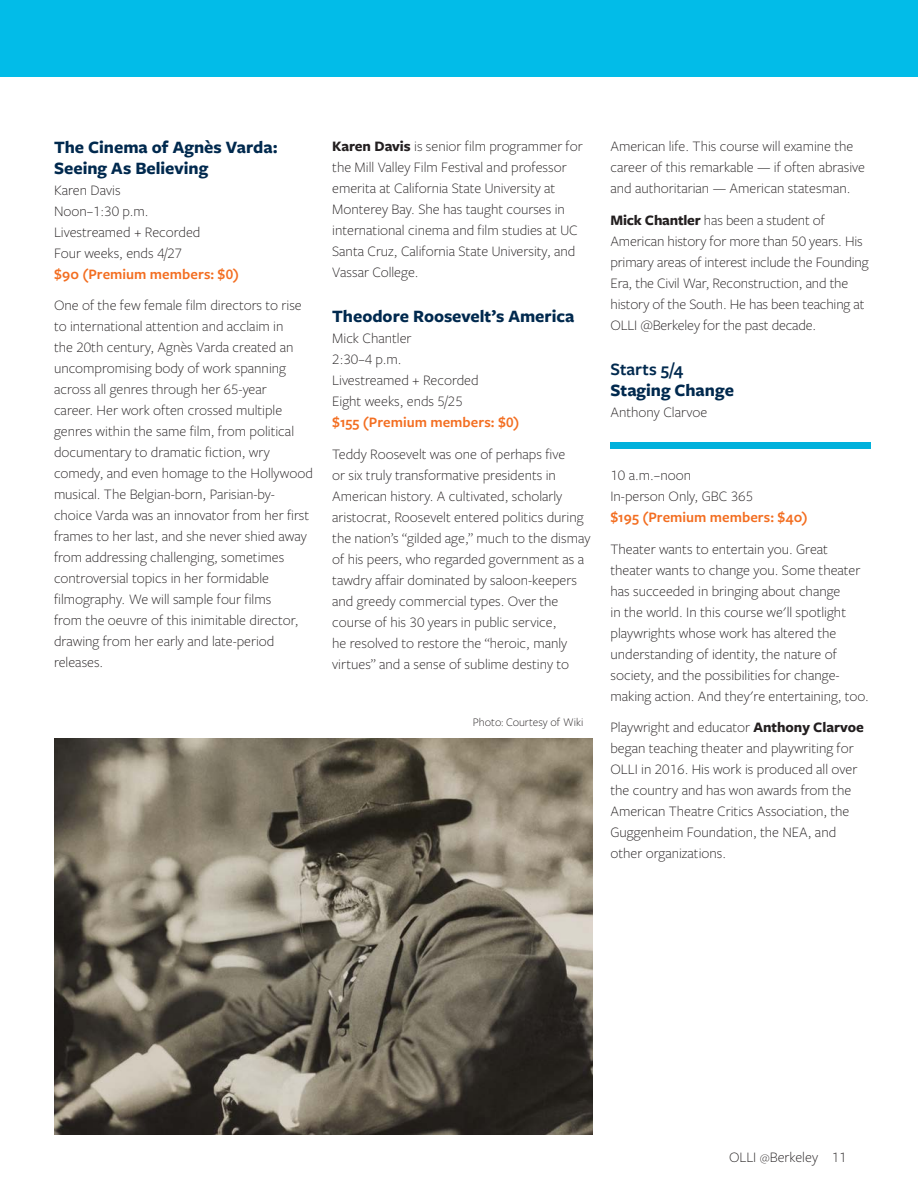
<style>
.page{position:relative;width:918px;height:1188px;background:#fff}
.page>*{position:absolute;margin:0;border:0;box-sizing:border-box;transform-origin:0 0}
.Course_Title__Winter{font:700 18px/21px "Freight Sans Pro";color:#00294e}
.Freight_Sans_BodyTex{font:300 15px/21px "Freight Sans Pro";color:#231f20}
.Freight_Sans_BodyTex-2{font:300 15px/21px "Freight Sans Pro";color:#211d1e}
.Course_Info{font:300 15px/21px "Freight Sans Pro";color:#231f20}
.Course_Price{font:600 15px "Freight Sans Pro";letter-spacing:.005em;color:#f36e21}
.Photo_Caption_2{font:300 12px "Freight Sans Pro";color:#231f20}
.s1{font-weight:700}
.s2{font-weight:600}
.s3{font-weight:700;color:#231f20}
.s4{font-size:12px}
</style>
<div class="page">
<div style="left:0;top:0;width:918px;height:77px;background:#02bce8"></div>
<img style="left:54px;top:739px;width:538px;height:395px">
<div style="left:610px;top:443px;width:261px;height:6px;background:#00b1dc"></div>
<p class="Course_Title__Winter" style="left:54px;top:136px;width:225px">The Cinema of Agnès Varda:<br>Seeing As Believing</p>
<p class="Course_Info" style="left:54px;top:179px;width:148px">Karen Davis<br>Noon–1:30 p.m.<br>Livestreamed + Recorded<br>Four weeks, ends 4/27</p>
<p class="Course_Price" style="left:54px;top:264px;width:187px">$90 (Premium members: $0)</p>
<p class="Freight_Sans_BodyTex" style="left:54px;top:294px;width:260px">One of the few female film directors to rise to international attention and acclaim in<br>the 20th century, Agnès Varda created an uncompromising body of work spanning across all genres through her 65-year<br>career. Her work often crossed multiple genres within the same film, from political documentary to dramatic fiction, wry comedy, and even homage to the Hollywood musical. The Belgian-born, Parisian-by&shy;choice Varda was an innovator from her first frames to her last, and she never shied away from addressing challenging, sometimes controversial topics in her formidable filmography. We will sample four films<br>from the oeuvre of this inimitable director, drawing from her early and late-period releases.</p>
<p class="Freight_Sans_BodyTex" style="left:332px;top:135px;width:252px"><span class="s1">Karen Davis</span> is senior film programmer for the Mill Valley Film Festival and professor emerita at California State University at Monterey Bay. She has taught courses in international cinema and film studies at UC Santa Cruz, California State University, and Vassar College.</p>
<p class="Course_Title__Winter" style="left:332px;top:305px;width:244px">Theodore Roosevelt’s America</p>
<p class="Freight_Sans_BodyTex" style="left:332px;top:327px;width:148px">Mick Chantler<br>2:30–4 p.m.<br>Livestreamed + Recorded<br>Eight weeks, ends 5/25</p>
<p class="Course_Price" style="left:332px;top:412px;width:189px">$155 (Premium members: $0)</p>
<p class="Freight_Sans_BodyTex" style="left:332px;top:443px;width:260px">Teddy Roosevelt was one of perhaps five<br>or six truly transformative presidents in American history. A cultivated, scholarly aristocrat, Roosevelt entered politics during the nation’s “gilded age,” much to the dismay of his peers, who regarded government as a tawdry affair dominated by saloon-keepers and greedy commercial types. Over the course of his 30 years in public service,<br>he resolved to restore the “heroic, manly virtues” and a sense of sublime destiny to</p>
<p class="Photo_Caption_2" style="left:473px;top:714px;width:112px">Photo: Courtesy of Wiki</p>
<p class="Freight_Sans_BodyTex" style="left:610px;top:135px;width:256px">American life. This course will examine the career of this remarkable — if often abrasive and authoritarian — American statesman.</p>
<p class="Freight_Sans_BodyTex" style="left:610px;top:209px;width:260px"><span class="s1">Mick Chantler</span> has been a student of American history for more than 50 years. His primary areas of interest include the Founding Era, the Civil War, Reconstruction, and the history of the South. He has been teaching at OLLI @Berkeley for the past decade.</p>
<p class="Course_Title__Winter" style="left:610px;top:358px;width:125px"><span class="s2">Starts 5/4<br></span>Staging Change</p>
<p class="Course_Info" style="left:610px;top:401px;width:98px">Anthony Clarvoe</p>
<p class="Course_Info" style="left:610px;top:464px;width:144px">10 a.m.–noon<br>In-person Only, GBC 365</p>
<p class="Course_Price" style="left:610px;top:507px;width:199px">$195 (Premium members: $40)</p>
<p class="Freight_Sans_BodyTex-2" style="left:610px;top:538px;width:260px">Theater wants to entertain you. Great theater wants to change you. Some theater has succeeded in bringing about change<br>in the world. In this course we'll spotlight playwrights whose work has altered the understanding of identity, the nature of society, and the possibilities for change&shy;making action. And they're entertaining, too.</p>
<p class="Freight_Sans_BodyTex-2" style="left:610px;top:716px;width:255px">Playwright and educator <span class="s3">Anthony Clarvoe </span>began teaching theater and playwriting for OLLI in 2016. His work is produced all over the country and has won awards from the American Theatre Critics Association, the Guggenheim Foundation, the NEA, and other organizations.</p>
<p class="Freight_Sans_BodyTex" style="left:729px;top:1146px;width:119px">OLLI <span class="s4">@</span>Berkeley 11</p>
</div>
